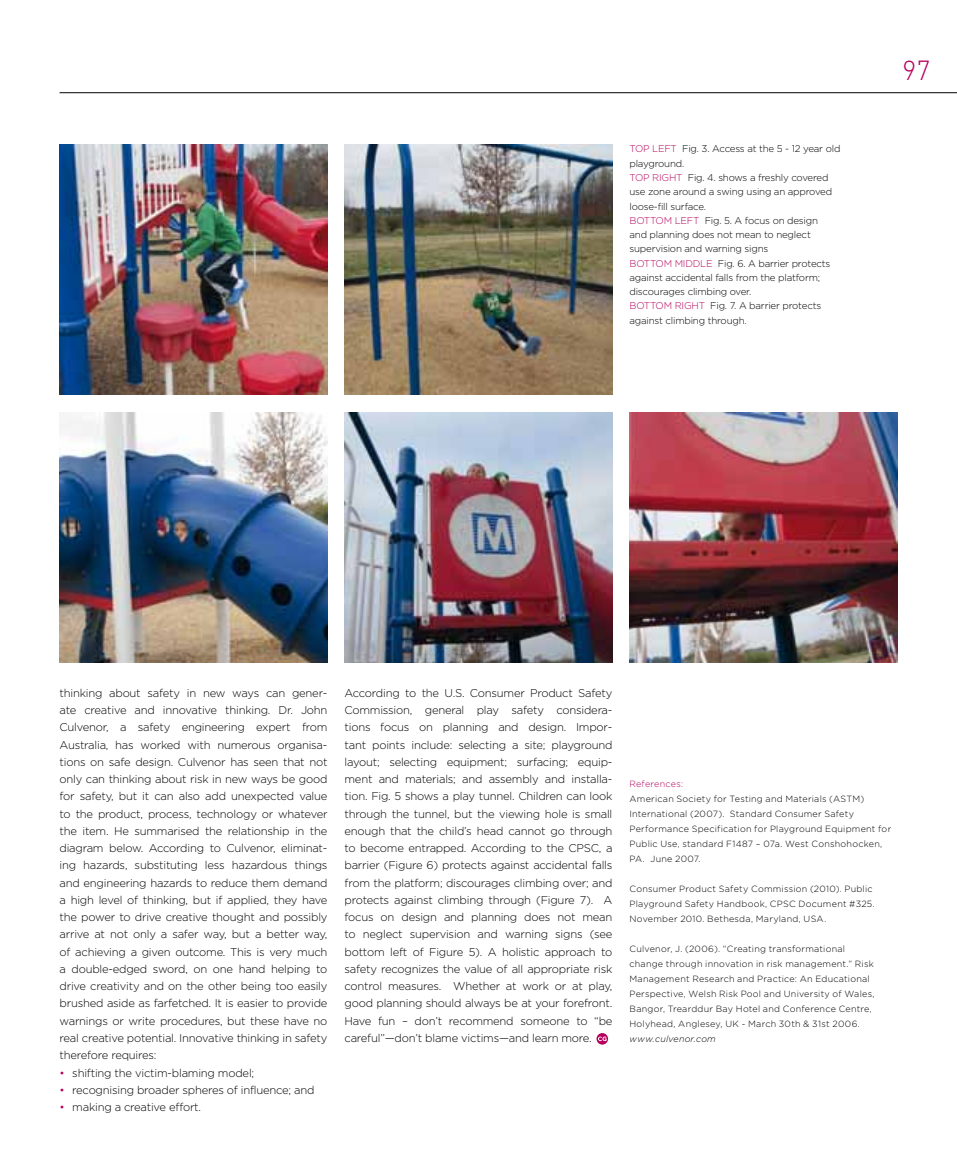
<style>
.page{position:relative;width:957px;height:1170px;background:#fff}
.page>*{position:absolute;margin:0;border:0;box-sizing:border-box;transform-origin:0 0}
.t1{font:300 27px "DIN";color:#b6005d}
.t2{font:300 11.25px/17.2px "Gotham";letter-spacing:-.02em;color:#000;text-align:justify}
.t3{font:300 9.75px/14.2px "Gotham";letter-spacing:-.02em;color:#000}
.t4{font:300 9.75px "Gotham";letter-spacing:-.02em;color:#b6005d}
.t5{font:300 9px/15px "Gotham";letter-spacing:.025em;color:#000}
.t6{font:italic 300 9px "Gotham";letter-spacing:.02em;color:#000}
.t7{font:300 9px "Gotham";letter-spacing:.02em;color:#b6005d}
.s1{color:#b6005d}
</style>
<div class="page">
<hr style="left:60px;top:92px;width:897px;height:1px;background:#000">
<img style="left:60px;top:144px;width:267px;height:251px">
<img style="left:344px;top:144px;width:268px;height:251px">
<img style="left:60px;top:412px;width:267px;height:250px">
<img style="left:344px;top:412px;width:268px;height:250px">
<img style="left:629px;top:412px;width:268px;height:250px">
<svg style="left:596px;top:1032px;width:12px;height:12px"></svg>
<svg style="left:598px;top:1036px;width:8px;height:4px"></svg>
<p class="t3" style="left:629px;top:142px;width:212px;text-indent:53px">Fig. 3. Access at the 5 - 12 year old playground.</p>
<p class="t4" style="left:629px;top:172px;width:37px">Top Right</p>
<p class="t4" style="left:629px;top:144px;width:36px">Top Left</p>
<p class="t3" style="left:629px;top:170px;width:204px;text-indent:58px">Fig. 4. shows a freshly covered use zone around a swing using an approved loose-fill surface.</p>
<p class="t4" style="left:629px;top:215px;width:15px">Bottom</p>
<p class="t4" style="left:674px;top:215px;width:13px">Left</p>
<p class="t3" style="left:629px;top:213px;width:190px;text-indent:75px">Fig. 5. A focus on design and planning does not mean to neglect supervision and warning signs</p>
<p class="t4" style="left:629px;top:258px;width:15px">Bottom</p>
<p class="t4" style="left:674px;top:258px;width:8px">middle</p>
<p class="t3" style="left:629px;top:256px;width:202px;text-indent:88px">Fig. 6. A barrier protects against accidental falls from the platform; discourages climbing over.</p>
<p class="t4" style="left:629px;top:300px;width:15px">Bottom</p>
<p class="t4" style="left:674px;top:300px;width:14px">Right</p>
<p class="t3" style="left:629px;top:298px;width:193px;text-indent:81px">Fig. 7. A barrier protects against climbing through.</p>
<h1 class="t1" style="left:902px;top:53px;width:29px">97</h1>
<p class="t2" style="left:60px;top:684px;width:269px">thinking about safety in new ways can gener&shy;ate creative and innovative thinking. Dr. John Culvenor, a safety engineering expert from Australia, has worked with numerous organisa&shy;tions on safe design. Culvenor has seen that not only can thinking about risk in new ways be good for safety, but it can also add unexpected value to the product, process, technology or whatever the item. He summarised the relationship in the diagram below. According to Culvenor, eliminat&shy;ing hazards, substituting less hazardous things and engineering hazards to reduce them demand a high level of thinking, but if applied, they have the power to drive creative thought and possibly arrive at not only a safer way, but a better way, of achieving a given outcome. This is very much a double-edged sword, on one hand helping to drive creativity and on the other being too easily brushed aside as farfetched. It is easier to provide warnings or write procedures, but these have no real creative potential. Innovative thinking in safety therefore requires:</p>
<p class="t2" style="left:60px;top:1063px;width:196px"><span class="s1">•</span> shifting the victim-blaming model;</p>
<p class="t2" style="left:60px;top:1080px;width:256px"><span class="s1">•</span> recognising broader spheres of influence; and</p>
<p class="t2" style="left:60px;top:1098px;width:143px"><span class="s1">•</span> making a creative effort.</p>
<p class="t2" style="left:344px;top:684px;width:269px">According to the U.S. Consumer Product Safety Commission, general play safety considera&shy;tions focus on planning and design. Impor&shy;tant points include: selecting a site; playground layout; selecting equipment; surfacing; equip&shy;ment and materials; and assembly and installa&shy;tion. Fig. 5 shows a play tunnel. Children can look through the tunnel, but the viewing hole is small enough that the child’s head cannot go through to become entrapped. According to the CPSC, a barrier (Figure 6) protects against accidental falls from the platform; discourages climbing over; and protects against climbing through (Figure 7). A focus on design and planning does not mean to neglect supervision and warning signs (see bottom left of Figure 5). A holistic approach to safety recognizes the value of all appropriate risk control measures. Whether at work or at play, good planning should always be at your forefront.<br>Have fun – don’t recommend someone to “be careful”—don’t blame victims—and learn more.</p>
<p class="t7" style="left:629px;top:778px;width:55px">References:</p>
<p class="t5" style="left:629px;top:791px;width:263px">American Society for Testing and Materials (ASTM)<br>International (2007). Standard Consumer Safety Performance Specification for Playground Equipment for Public Use, standard F1487 – 07a. West Conshohocken, PA. June 2007.</p>
<p class="t5" style="left:629px;top:881px;width:247px">Consumer Product Safety Commission (2010). Public<br>Playground Safety Handbook, CPSC Document #325.<br>November 2010. Bethesda, Maryland, USA.</p>
<p class="t5" style="left:629px;top:941px;width:247px">Culvenor, J. (2006). “Creating transformational change through innovation in risk management.” Risk Management Research and Practice: An Educational Perspective, Welsh Risk Pool and University of Wales, Bangor, Trearddur Bay Hotel and Conference Centre, Holyhead, Anglesey, UK - March 30th &amp; 31st 2006.</p>
<p class="t6" style="left:629px;top:1033px;width:88px">www.culvenor.com</p>
</div>
